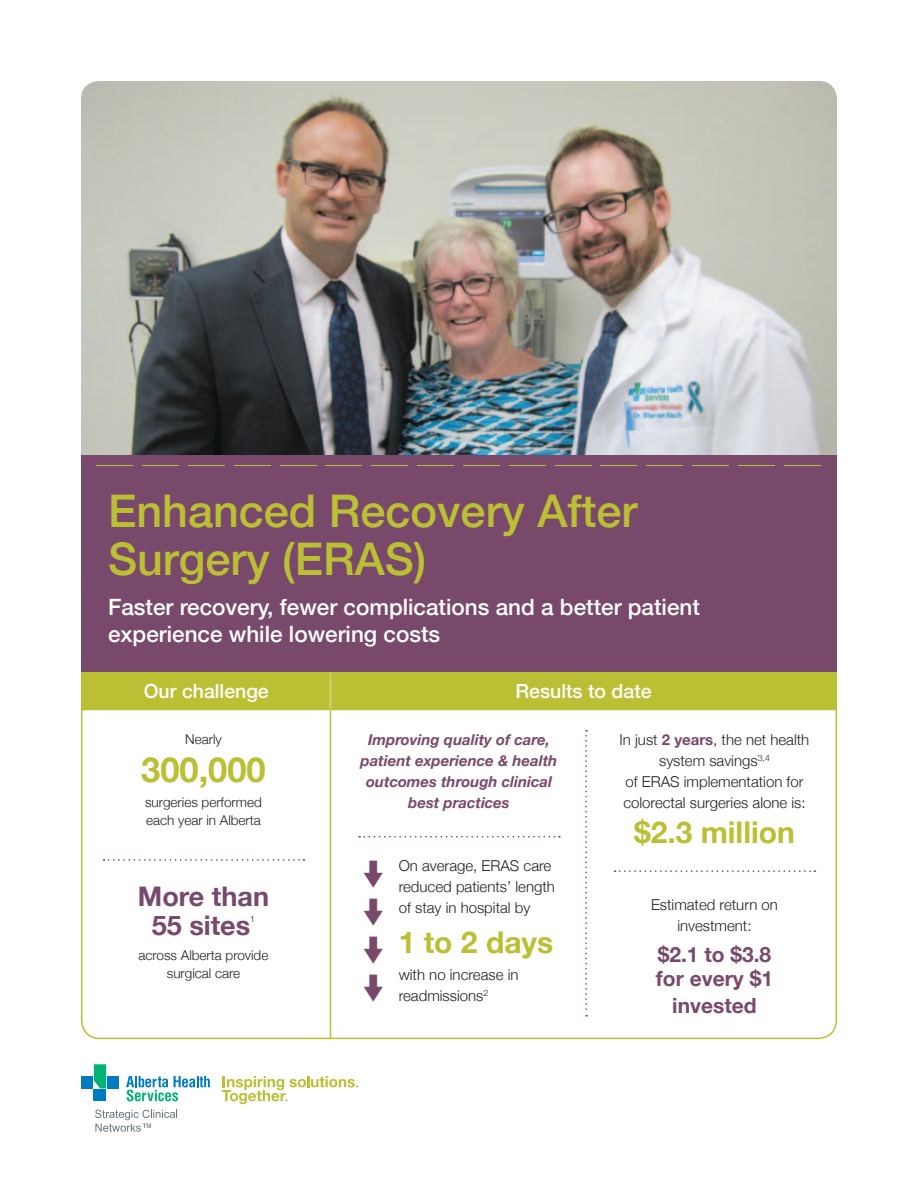
<style>
.page{position:relative;width:918px;height:1188px;background:#fff}
.page>*{position:absolute;margin:0;border:0;box-sizing:border-box;transform-origin:0 0}
.t1{font:500 45px/48px "Helvetica Neue";color:#babf33}
.t2{font:700 34.5px "Helvetica Neue";color:#babf33}
.t3{font:34.05px "Zeal";color:#79496b}
.t4{font:700 30px "Helvetica Neue";color:#babf33}
.t5{font:700 27px/28.5px "Helvetica Neue";color:#79496b;text-align:center}
.t6{font:500 22.5px/27px "Helvetica Neue";color:#fff}
.t7{font:700 21px/24px "Helvetica Neue";color:#79496b}
.t8{font:500 19.5px "Helvetica Neue";color:#fff}
.t9{font:300 15px/21px "Helvetica Neue";color:#231f20}
.t10{font:italic 700 15px/21px "Helvetica Neue";color:#79496b;text-align:center}
.t11{font:300 15px "Helvetica Neue";color:#babf33;scale:4.85 1}
.t12{font:300 13.5px/18.8px "Helvetica Neue";color:#231f20}
.t13{font:300 8.7px "Helvetica Neue";color:#231f20}
.s1{font-weight:700;color:#79496b}
</style>
<div class="page">
<svg style="left:222px;top:1076px;width:136px;height:28px"></svg>
<svg style="left:95px;top:1110px;width:82px;height:22px"></svg>
<svg style="left:126px;top:1076px;width:84px;height:25px"></svg>
<div style="left:81px;top:1076px;width:12px;height:12px;background:#007ac3"></div>
<div style="left:107px;top:1076px;width:12px;height:12px;background:#007ac3"></div>
<div style="left:94px;top:1090px;width:12px;height:11px;background:#007ac3"></div>
<svg style="left:94px;top:1064px;width:12px;height:24px"></svg>
<img style="left:81px;top:81px;width:756px;height:374px">
<svg style="left:81px;top:709px;width:756px;height:331px"></svg>
<div style="left:81px;top:455px;width:756px;height:219px;background:#79496b"></div>
<div style="left:81px;top:672px;width:756px;height:37px;background:#babf33"></div>
<hr style="left:330px;top:710px;width:1px;height:328px;background:#babf33">
<svg style="left:585px;top:730px;width:2px;height:287px"></svg>
<hr style="left:330px;top:672px;width:1px;height:38px;background:#d4d584">
<p class="t11" style="left:97px;top:452px;width:151px">––––––––––––––––</p>
<h1 class="t1" style="left:108px;top:485px;width:531px">Enhanced Recovery After<br>Surgery (ERAS)</h1>
<h3 class="t6" style="left:108px;top:593px;width:593px">Faster recovery, fewer complications and a better patient experience while lowering costs</h3>
<h3 class="t8" style="left:144px;top:675px;width:127px">Our challenge</h3>
<h3 class="t8" style="left:516px;top:675px;width:138px">Results to date</h3>
<p class="t12" style="left:185px;top:729px;width:38px">Nearly</p>
<h2 class="t2" style="left:141px;top:742px;width:126px">300,000</h2>
<p class="t12" style="left:145px;top:792px;width:118px">surgeries performed each year in Alberta</p>
<h3 class="t5" style="left:138px;top:883px;width:133px">More than<br>55 sites</h3>
<p class="t13" style="left:250px;top:912px;width:6px">1</p>
<p class="t12" style="left:139px;top:945px;width:131px;line-height:18px;text-align:center">across Alberta provide surgical care</p>
<p class="t10" style="left:361px;top:730px;width:198px">Improving quality of care, patient experience &amp; health outcomes through clinical best practices</p>
<h3 class="t3" style="left:390px;top:857px;width:149px;rotate:90deg">kkkk</h3>
<p class="t9" style="left:399px;top:854px;width:158px">On average, ERAS care reduced patients’ length of stay in hospital by</p>
<h3 class="t4" style="left:399px;top:918px;width:156px">1 to 2 days</h3>
<p class="t9" style="left:399px;top:963px;width:121px">with no increase in readmissions<sup>2</sup></p>
<p class="t9" style="left:620px;top:728px;width:191px;text-align:center">In just <span class="s1">2 years</span>, the net health system savings<sup>3,4<br></sup>of ERAS implementation for colorectal surgeries alone is:</p>
<h3 class="t4" style="left:634px;top:808px;width:162px">$2.3 million</h3>
<p class="t9" style="left:651px;top:893px;width:128px;text-align:center">Estimated return on investment:</p>
<h3 class="t7" style="left:656px;top:943px;width:119px">$2.1 to $3.8 for every $1</h3>
<h3 class="t7" style="left:672px;top:994px;width:86px">invested</h3>
</div>
